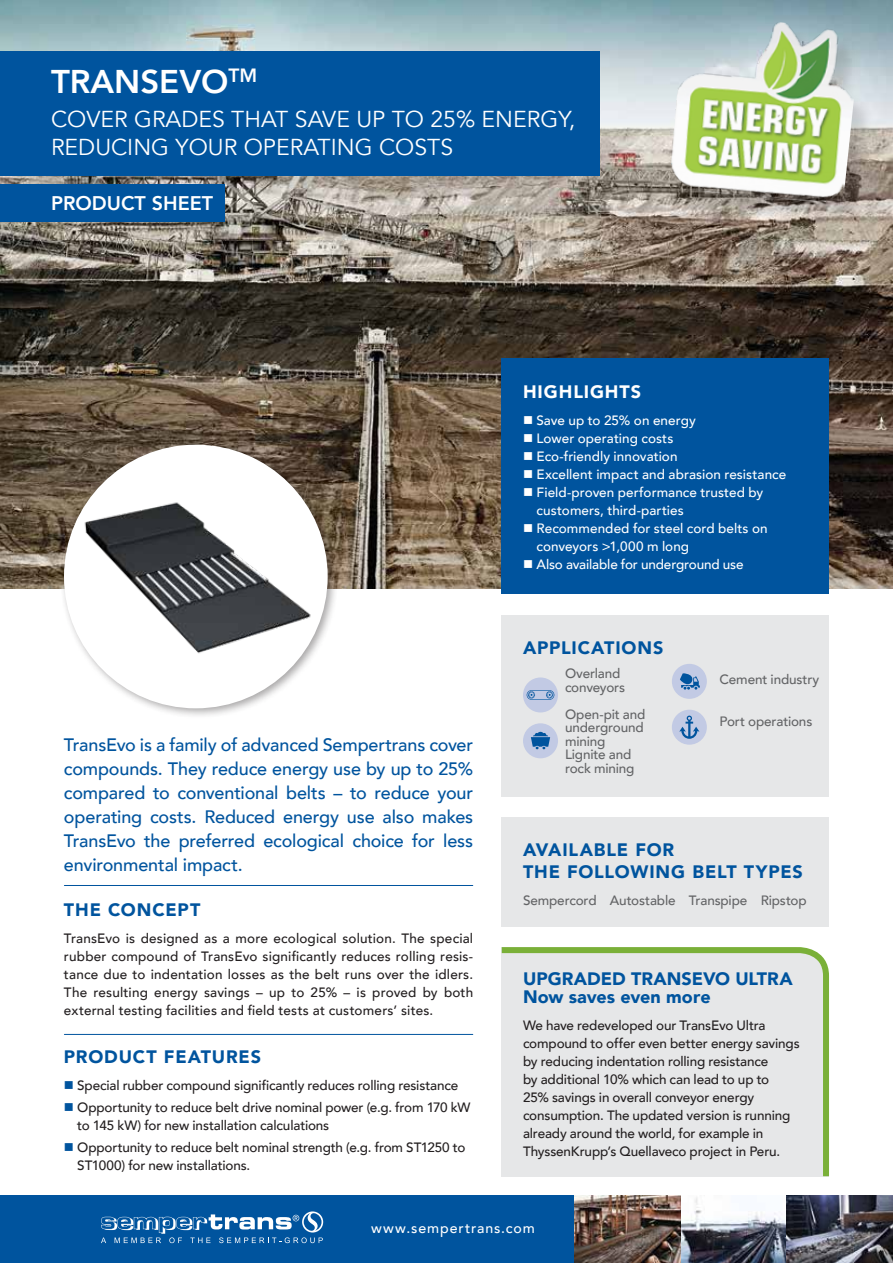
<style>
.page{position:relative;width:893px;height:1263px;background:#fff}
.page>*{position:absolute;margin:0;border:0;box-sizing:border-box;transform-origin:0 0}
.t1{font:800 32.85px "Avenir";color:#fff}
.t2{font:22.95px/27.6px "Avenir";color:#fff}
.t3{font:800 19.65px "Avenir";color:#fff}
.t4{font:500 18px/24px "Avenir";letter-spacing:-.01em;color:#00549e;text-align:justify}
.t5{font:900 18px/21.6px "Avenir";letter-spacing:.04em;color:#00549e}
.t6{font:900 18px/18px "Avenir";color:#00549e}
.t7{font:900 18px "Avenir";letter-spacing:.05em;color:#fff}
.t8{font:500 14.1px "Avenir";letter-spacing:.065em;color:#fff}
.t9{font:500 13.5px/18px "Avenir";letter-spacing:-.01em;color:#231f20}
.t10{font:500 13.5px/18px "Avenir";letter-spacing:.005em;color:#fff}
.t11{font:500 13.5px/13.5px "Avenir";letter-spacing:-.01em;color:#636466}
.s1{color:#00549e}
</style>
<div class="page">
<img style="left:0;top:0;width:893px;height:589px">
<div style="left:0;top:51px;width:600px;height:124px;background:#00549e"></div>
<div style="left:0;top:184px;width:224px;height:38px;background:#00549e"></div>
<div style="left:59px;top:439px;width:279px;height:280px;background:#231f20;opacity:.4"></div>
<div style="left:66px;top:446px;width:260px;height:261px;background:#fff;border-radius:50%"></div>
<div style="left:502px;top:358px;width:327px;height:236px;background:#00549e"></div>
<div style="left:502px;top:817px;width:327px;height:109px;background:#e6e7e8"></div>
<div style="left:0;top:1196px;width:575px;height:67px;background:#00549e"></div>
<svg style="left:101px;top:1211px;width:222px;height:32px"></svg>
<img style="left:575px;top:1196px;width:318px;height:67px">
<hr style="left:64px;top:885px;width:409px;height:1px;background:#00549e">
<hr style="left:64px;top:1034px;width:409px;height:1px;background:#00549e">
<img style="left:76px;top:467px;width:255px;height:196px">
<div style="left:502px;top:615px;width:327px;height:181px;background:#e6e7e8"></div>
<div style="left:523px;top:677px;width:35px;height:35px;background:#c2cae4;border-radius:50%"></div>
<div style="left:672px;top:664px;width:35px;height:35px;background:#c2cae4;border-radius:50%"></div>
<svg style="left:680px;top:673px;width:20px;height:17px"></svg>
<div style="left:523px;top:723px;width:35px;height:35px;background:#c2cae4;border-radius:50%"></div>
<div style="left:672px;top:710px;width:35px;height:35px;background:#c2cae4;border-radius:50%"></div>
<svg style="left:679px;top:716px;width:20px;height:23px"></svg>
<svg style="left:527px;top:690px;width:27px;height:10px"></svg>
<svg style="left:531px;top:732px;width:19px;height:17px"></svg>
<div style="left:672px;top:28px;width:203px;height:200px;background:#231f20;opacity:.18"></div>
<img style="left:667px;top:12px;width:194px;height:194px">
<div style="left:501px;top:947px;width:328px;height:230px;background:#e6e7e8"></div>
<h1 class="t1" style="left:51px;top:56px;width:208px">TRANSEVO<sup>TM</sup></h1>
<h2 class="t2" style="left:51px;top:106px;width:526px">COVER GRADES THAT SAVE UP TO 25% ENERGY,<br>REDUCING YOUR OPERATING COSTS</h2>
<h3 class="t3" style="left:51px;top:187px;width:164px">PRODUCT SHEET</h3>
<p class="t4" style="left:64px;top:732px;width:411px">TransEvo is a family of advanced Sempertrans cover compounds. They reduce energy use by up to 25% compared to conventional belts – to reduce your operating costs. Reduced energy use also makes TransEvo the preferred ecological choice for less environmental impact.</p>
<h3 class="t5" style="left:64px;top:898px;width:138px">THE CONCEPT</h3>
<p class="t9" style="left:64px;top:928px;width:411px;text-align:justify">TransEvo is designed as a more ecological solution. The special rubber compound of TransEvo significantly reduces rolling resis&shy;tance due to indentation losses as the belt runs over the idlers.<br>The resulting energy savings – up to 25% – is proved by both external testing facilities and field tests at customers’ sites.</p>
<h3 class="t5" style="left:64px;top:1045px;width:199px">PRODUCT FEATURES</h3>
<p class="t9" style="left:64px;top:1075px;width:396px"><span class="s1">■</span> Special rubber compound significantly reduces rolling resistance</p>
<p class="t9" style="left:77px;top:1097px;width:395px;text-indent:-13px"><span class="s1">■</span> Opportunity to reduce belt drive nominal power (e.g. from 170 kW to 145 kW) for new installation calculations</p>
<p class="t9" style="left:77px;top:1138px;width:390px;text-indent:-13px"><span class="s1">■</span> Opportunity to reduce belt nominal strength (e.g. from ST1250 to<br>ST1000) for new installations.</p>
<h3 class="t7" style="left:523px;top:376px;width:120px">HIGHLIGHTS</h3>
<p class="t10" style="left:523px;top:410px;width:174px">■ Save up to 25% on energy</p>
<p class="t10" style="left:523px;top:428px;width:152px">■ Lower operating costs</p>
<p class="t10" style="left:523px;top:446px;width:156px">■ Eco-friendly innovation</p>
<p class="t10" style="left:523px;top:464px;width:265px">■ Excellent impact and abrasion resistance</p>
<p class="t10" style="left:537px;top:482px;width:228px;text-indent:-14px">■ Field-proven performance trusted by customers, third-parties</p>
<p class="t10" style="left:537px;top:518px;width:233px;text-indent:-14px">■ Recommended for steel cord belts on conveyors &gt;1,000 m long</p>
<p class="t10" style="left:523px;top:554px;width:222px">■ Also available for underground use</p>
<h3 class="t5" style="left:523px;top:637px;width:142px">APPLICATIONS</h3>
<p class="t11" style="left:565px;top:666px;width:62px">Overland conveyors</p>
<p class="t11" style="left:565px;top:706px;width:82px">Open-pit and underground mining<br>Lignite and rock mining</p>
<p class="t11" style="left:719px;top:672px;width:101px">Cement industry</p>
<p class="t11" style="left:719px;top:714px;width:94px">Port operations</p>
<h3 class="t5" style="left:523px;top:839px;width:281px">AVAILABLE FOR<br>THE FOLLOWING BELT TYPES</h3>
<p class="t11" style="left:523px;top:893px;width:285px">Sempercord Autostable Transpipe Ripstop</p>
<h3 class="t6" style="left:523px;top:969px;width:271px">UPGRADED TRANSEVO ULTRA<br>Now saves even more</h3>
<p class="t9" style="left:523px;top:1015px;width:278px">We have redeveloped our TransEvo Ultra compound to offer even better energy savings by reducing indentation rolling resistance<br>by additional 10% which can lead to up to<br>25% savings in overall conveyor energy consumption. The updated version is running already around the world, for example in ThyssenKrupp’s Quellaveco project in Peru.</p>
<p class="t8" style="left:371px;top:1216px;width:165px">www.sempertrans.com</p>
</div>
